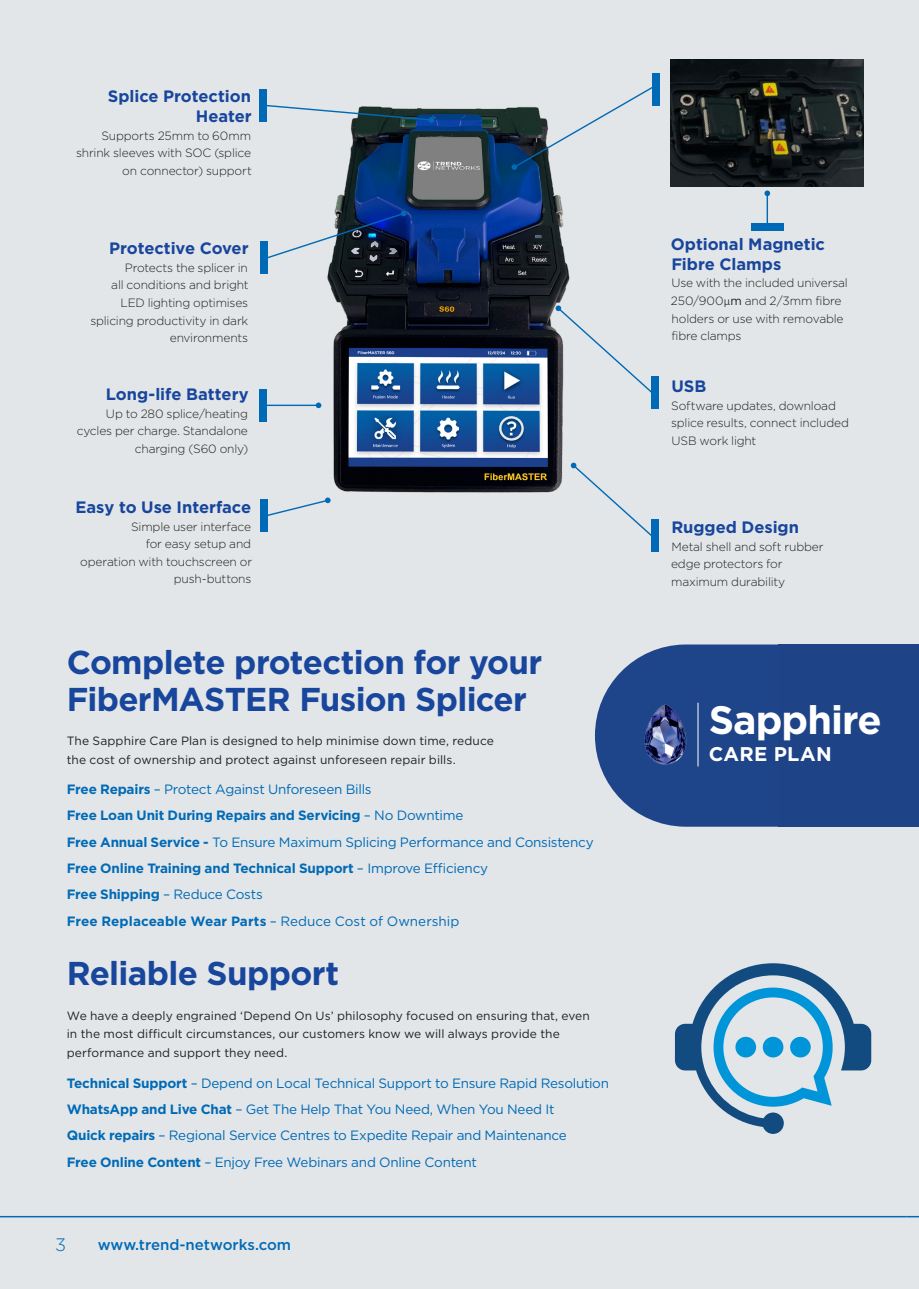
<style>
.page{position:relative;width:919px;height:1289px;background:#fff}
.page>*{position:absolute;margin:0;border:0;box-sizing:border-box;transform-origin:0 0}
.t1{font:700 39.6px "Gotham";letter-spacing:-.025em;color:#fff}
.Title_16pt{font:700 33px/36px "Gotham";letter-spacing:-.02em;color:#18469d}
.t2{font:700 19.8px "Gotham";letter-spacing:.01em;color:#fff}
.t3{font:300 18px "Gotham";color:#016ab6}
.t4{font:700 16.5px/19.8px "Gotham";letter-spacing:-.005em;color:#18469d}
.t5{font:500 15px "Gotham";color:#016ab6}
.t6{font:13.5px "Gotham";letter-spacing:-.02em;color:#016ab6}
.t7{font:700 13.5px "Gotham";letter-spacing:-.015em;color:#016ab6}
.t8{font:700 13.5px "Gotham";letter-spacing:.005em;color:#016ab6}
.t9{font:300 12px/17.7px "Gotham";letter-spacing:-.015em;color:#231f20;text-align:right}
.Body{font:12px/18.8px "Gotham";letter-spacing:.005em;color:#231f20}
.s1{font-weight:700}
.s2{font-weight:400}
.s3{font-family:"Calibri"}
</style>
<div class="page">
<div style="left:0;top:0;width:918px;height:1288px;background:#e2e6e8"></div>
<hr style="left:0;top:1215px;width:906px;height:2px;background:#016ab6">
<svg style="left:906px;top:1215px;width:12px;height:2px"></svg>
<img style="left:321px;top:107px;width:249px;height:386px">
<div style="left:260px;top:389px;width:7px;height:32px;background:#016ab6"></div>
<hr style="left:265px;top:404px;width:53px;height:2px;background:#016ab6">
<svg style="left:316px;top:402px;width:5px;height:6px"></svg>
<div style="left:261px;top:241px;width:7px;height:32px;background:#016ab6"></div>
<svg style="left:268px;top:210px;width:139px;height:50px"></svg>
<svg style="left:511px;top:87px;width:145px;height:83px"></svg>
<div style="left:651px;top:376px;width:7px;height:33px;background:#016ab6"></div>
<svg style="left:555px;top:305px;width:96px;height:91px"></svg>
<div style="left:259px;top:89px;width:7px;height:32px;background:#016ab6"></div>
<svg style="left:261px;top:104px;width:173px;height:19px"></svg>
<svg style="left:675px;top:963px;width:196px;height:170px"></svg>
<svg style="left:595px;top:644px;width:183px;height:182px;background:#355794"></svg>
<div style="left:778px;top:644px;width:140px;height:182px;background:#1e4487"></div>
<img style="left:640px;top:702px;width:50px;height:64px">
<hr style="left:697px;top:702px;width:1px;height:64px;background:#fff">
<div style="left:652px;top:73px;width:7px;height:32px;background:#016ab6"></div>
<img style="left:671px;top:60px;width:192px;height:126px">
<div style="left:751px;top:224px;width:32px;height:7px;background:#016ab6"></div>
<hr style="left:766px;top:193px;width:2px;height:31px;background:#016ab6">
<svg style="left:764px;top:190px;width:6px;height:6px"></svg>
<svg style="left:570px;top:462px;width:81px;height:74px"></svg>
<div style="left:651px;top:519px;width:7px;height:33px;background:#016ab6"></div>
<div style="left:261px;top:499px;width:7px;height:33px;background:#016ab6"></div>
<svg style="left:268px;top:500px;width:61px;height:16px"></svg>
<svg style="left:324px;top:497px;width:7px;height:6px"></svg>
<p class="t4" style="left:108px;top:86px;width:145px;text-align:right">Splice Protection<br>Heater</p>
<p class="t9" style="left:76px;top:126px;width:177px">Supports 25mm to 60mm shrink sleeves with SOC (splice on connector) support</p>
<p class="t4" style="left:109px;top:238px;width:141px">Protective Cover</p>
<p class="t9" style="left:90px;top:258px;width:160px">Protects the splicer in<br>all conditions and bright<br>LED lighting optimises splicing productivity in dark environments</p>
<p class="t4" style="left:106px;top:384px;width:144px">Long-life Battery</p>
<p class="t9" style="left:77px;top:404px;width:173px">Up to 280 splice/heating cycles per charge. Standalone charging (S60 only)</p>
<p class="t4" style="left:76px;top:497px;width:177px">Easy to Use Interface</p>
<p class="t9" style="left:131px;top:517px;width:121px">Simple user interface</p>
<p class="t9" style="left:146px;top:534px;width:107px">for easy setup and</p>
<p class="t9" style="left:80px;top:552px;width:173px">operation with touchscreen or push-buttons</p>
<p class="Title_16pt" style="left:67px;top:644px;width:477px">Complete protection for your<br>FiberMASTER Fusion Splicer</p>
<p class="Body" style="left:67px;top:731px;width:428px">The Sapphire Care Plan is designed to help minimise down time, reduce the cost of ownership and protect against unforeseen repair bills.</p>
<h3 class="t6" style="left:67px;top:780px;width:306px"><span class="s1">Free Repairs</span> – Protect Against Unforeseen Bills</h3>
<h3 class="t7" style="left:67px;top:806px;width:398px">Free Loan Unit During Repairs and Servicing <span class="s2">– No Downtime</span></h3>
<h3 class="t6" style="left:67px;top:833px;width:528px"><span class="s1">Free Annual Service -</span> To Ensure Maximum Splicing Performance and Consistency</h3>
<h3 class="t7" style="left:67px;top:859px;width:423px">Free Online Training and Technical Support <span class="s2">– Improve Efficiency</span></h3>
<h3 class="t7" style="left:67px;top:885px;width:197px">Free Shipping <span class="s2">– Reduce Costs</span></h3>
<h3 class="t8" style="left:67px;top:911px;width:394px">Free Replaceable Wear Parts <span class="s2">– Reduce Cost of Ownership</span></h3>
<p class="Title_16pt" style="left:67px;top:955px;width:274px">Reliable Support</p>
<p class="Body" style="left:67px;top:1005px;width:524px">We have a deeply engrained ‘Depend On Us’ philosophy focused on ensuring that, even in the most difficult circumstances, our customers know we will always provide the performance and support they need.</p>
<h3 class="t6" style="left:67px;top:1074px;width:544px"><span class="s1">Technical Support</span> – Depend on Local Technical Support to Ensure Rapid Resolution</h3>
<h3 class="t6" style="left:67px;top:1100px;width:489px"><span class="s1">WhatsApp and Live Chat</span> – Get The Help That You Need, When You Need It</h3>
<h3 class="t6" style="left:67px;top:1126px;width:501px"><span class="s1">Quick repairs</span> – Regional Service Centres to Expedite Repair and Maintenance</h3>
<h3 class="t6" style="left:67px;top:1153px;width:411px"><span class="s1">Free Online Content</span> – Enjoy Free Webinars and Online Content</h3>
<h3 class="t3" style="left:55px;top:1233px;width:12px">3</h3>
<p class="t5" style="left:98px;top:1234px;width:195px">www.trend-networks.com</p>
<p class="t4" style="left:670px;top:234px;width:156px">Optional Magnetic<br>Fibre Clamps</p>
<p class="t9" style="left:671px;top:274px;width:178px;text-align:left">Use with the included universal<br>250/900<span class="s3">μ</span><span class="s2">m</span> and 2/3mm fibre holders or use with removable fibre clamps</p>
<p class="t4" style="left:671px;top:376px;width:36px">USB</p>
<p class="t9" style="left:671px;top:396px;width:179px;text-align:left">Software updates, download splice results, connect included<br>USB work light</p>
<p class="t4" style="left:671px;top:517px;width:129px">Rugged Design</p>
<p class="t9" style="left:671px;top:537px;width:154px;text-align:left">Metal shell and soft rubber edge protectors for maximum durability</p>
<p class="t1" style="left:708px;top:694px;width:174px">Sapphire</p>
<p class="t2" style="left:708px;top:741px;width:124px">CARE PLAN</p>
</div>
